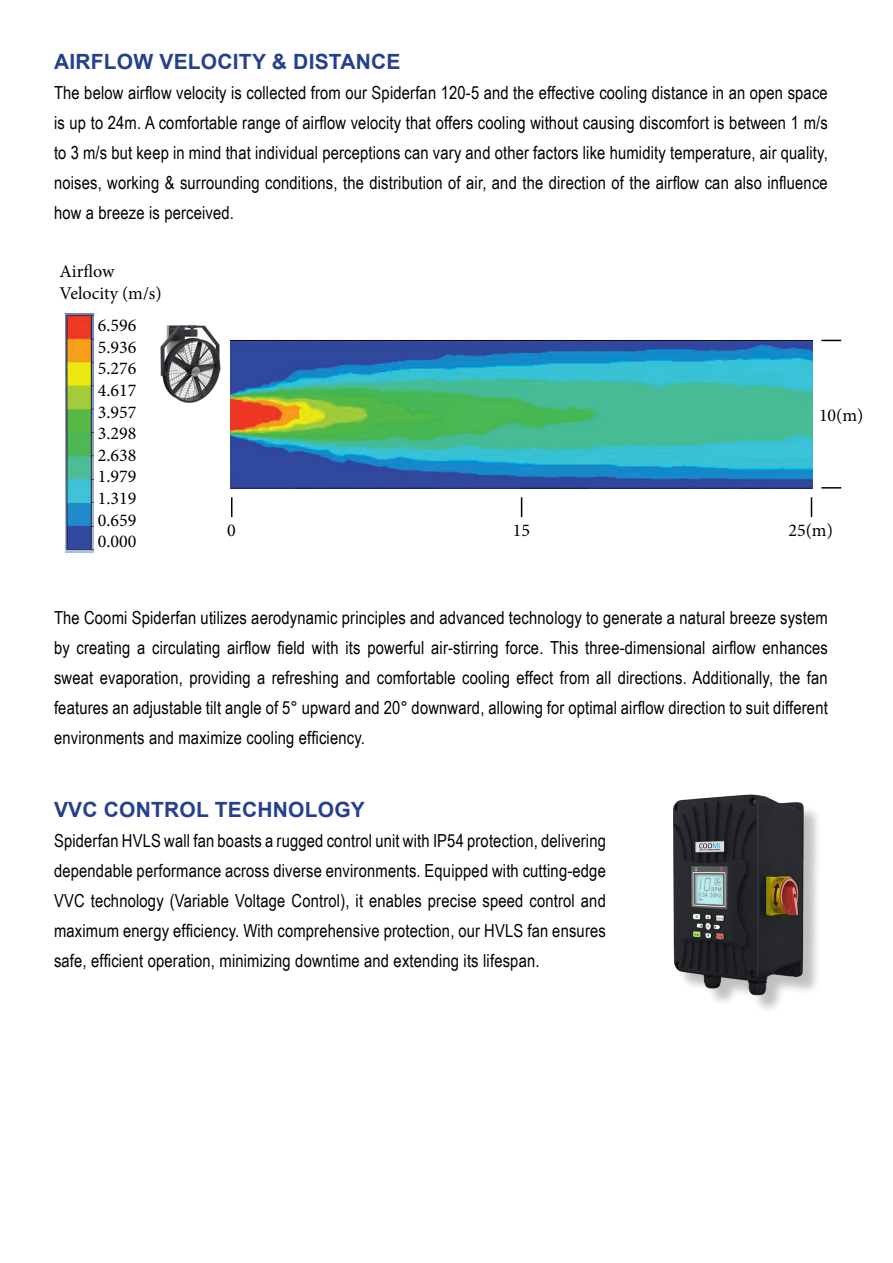
<style>
.page{position:relative;width:893px;height:1263px;background:#fff}
.page>*{position:absolute;margin:0;border:0;box-sizing:border-box;transform-origin:0 0}
.t1{font:700 21px "Arial";letter-spacing:.01em;color:#25408f}
.t2{font:18px/30px "Arial Narrow";letter-spacing:.01em;color:#000;text-align:justify}
.t3{font:18px/21.6px "Minion Pro";color:#000;text-align:justify}
</style>
<div class="page">
<img style="left:231px;top:340px;width:581px;height:149px">
<img style="left:66px;top:313px;width:27px;height:239px">
<svg style="left:821px;top:340px;width:20px;height:1px"></svg>
<hr style="left:821px;top:487px;width:20px;height:2px;background:#000">
<svg style="left:231px;top:497px;width:1px;height:20px"></svg>
<svg style="left:811px;top:497px;width:1px;height:20px"></svg>
<svg style="left:521px;top:497px;width:1px;height:20px"></svg>
<img style="left:160px;top:324px;width:95px;height:92px">
<div style="left:676px;top:797px;width:146px;height:216px;background:#000;opacity:.25"></div>
<img style="left:673px;top:794px;width:138px;height:211px">
<p class="t1" style="left:54px;top:47px;width:348px">AIRFLOW VELOCITY &amp; DISTANCE</p>
<p class="t2" style="left:54px;top:77px;width:775px">The below airflow velocity is collected from our Spiderfan 120-5 and the effective cooling distance in an open space is up to 24m. A comfortable range of airflow velocity that offers cooling without causing discomfort is between 1 m/s to 3 m/s but keep in mind that individual perceptions can vary and other factors like humidity temperature, air quality, noises, working &amp; surrounding conditions, the distribution of air, and the direction of the airflow can also influence how a breeze is perceived.</p>
<p class="t3" style="left:60px;top:260px;width:104px">Airflow<br>Velocity (m/s)</p>
<p class="t3" style="left:98px;top:315px;width:40px">6.596<br>5.936<br>5.276<br>4.617<br>3.957<br>3.298<br>2.638<br>1.979<br>1.319<br>0.659<br>0.000</p>
<p class="t3" style="left:819px;top:404px;width:46px">10(m)</p>
<p class="t3" style="left:227px;top:519px;width:10px">0</p>
<p class="t3" style="left:513px;top:519px;width:19px">15</p>
<p class="t3" style="left:788px;top:519px;width:46px">25(m)</p>
<p class="t2" style="left:54px;top:602px;width:775px">The Coomi Spiderfan utilizes aerodynamic principles and advanced technology to generate a natural breeze system by creating a circulating airflow field with its powerful air-stirring force. This three-dimensional airflow enhances sweat evaporation, providing a refreshing and comfortable cooling effect from all directions. Additionally, the fan features an adjustable tilt angle of 5° upward and 20° downward, allowing for optimal airflow direction to suit different environments and maximize cooling efficiency.</p>
<p class="t1" style="left:54px;top:795px;width:312px">VVC CONTROL TECHNOLOGY</p>
<p class="t2" style="left:54px;top:825px;width:553px">Spiderfan HVLS wall fan boasts a rugged control unit with IP54 protection, delivering dependable performance across diverse environments. Equipped with cutting-edge VVC technology (Variable Voltage Control), it enables precise speed control and maximum energy efficiency. With comprehensive protection, our HVLS fan ensures safe, efficient operation, minimizing downtime and extending its lifespan.</p>
</div>
